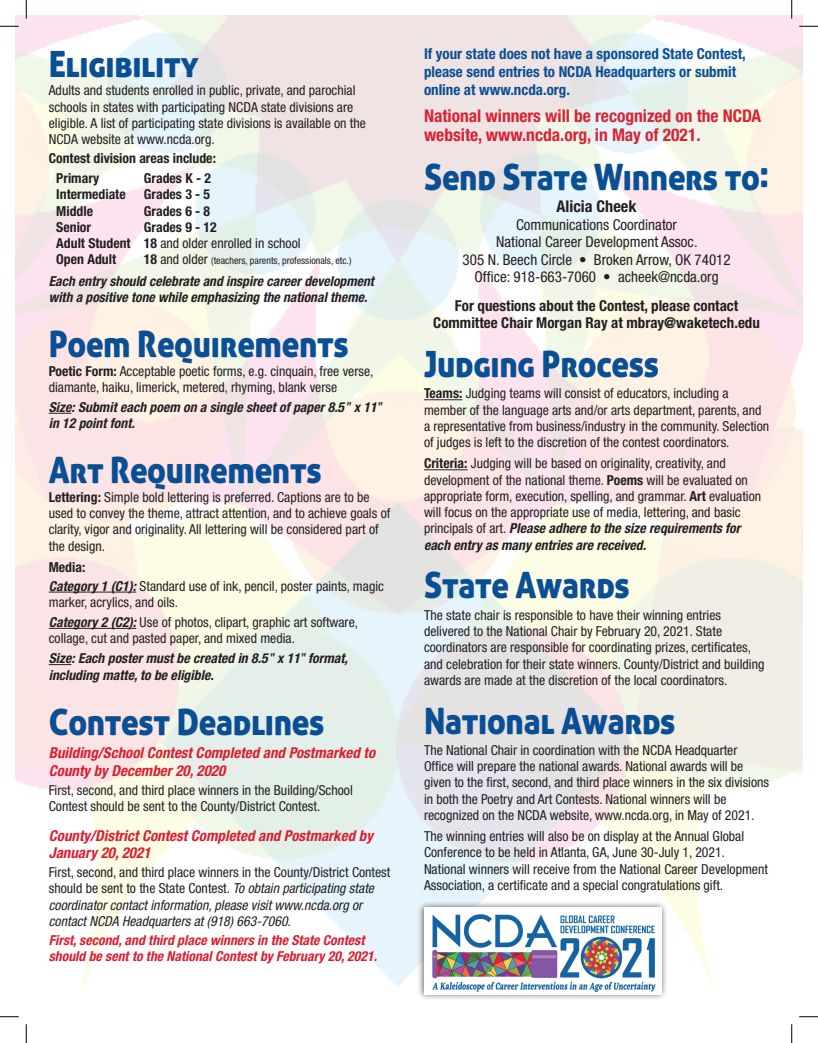
<style>
.page{position:relative;width:818px;height:1043px;background:#fff}
.page>*{position:absolute;margin:0;border:0;box-sizing:border-box;transform-origin:0 0}
.t1{font:36.25px "Aller Display";letter-spacing:-.01em;color:#0a4e94;scale:.9 1}
.t2{font:700 condensed 17.5px/18.8px "Helvetica Neue LT Pro";color:#d92335}
.t3{font:700 condensed 16.25px "Helvetica Neue LT Pro";color:#231f20}
.t4{font:italic 700 condensed 15px/17.5px "Helvetica Neue LT Pro";color:#db1e30}
.t5{font:condensed 15px/17.5px "Helvetica Neue LT Pro";color:#231f20;text-align:center}
.t6{font:700 condensed 15px/17.5px "Helvetica Neue LT Pro";color:#0a4e94}
.t7{font:700 condensed 15px/17.5px "Helvetica Neue LT Pro";color:#231f20;text-align:center}
.t8{font:condensed 13.75px/16.2px "Helvetica Neue LT Pro";color:#231f20}
.t9{font:italic 700 condensed 13.75px/16.2px "Helvetica Neue LT Pro";color:#231f20}
.t10{font:italic condensed 13.75px/16.2px "Helvetica Neue LT Pro";color:#231f20}
.t11{font:700 condensed 13.75px/16.2px "Helvetica Neue LT Pro";color:#231f20}
.t12{font:italic 700 condensed 13.75px/16.2px "Helvetica Neue LT Pro";color:#db1e30}
.t13{font:condensed 10px "Helvetica Neue LT Pro";color:#231f20}
.s1{font-weight:400}
.s2{font-weight:700;font-size:13.75px}
.s3{font-size:13.75px}
.s4{font-weight:700}
.s5{font-family:"Arial";font-weight:400;font-stretch:normal}
.s6{font-weight:700;font-style:italic}
.s7{font-weight:400;font-style:normal}
.s8{font-style:normal}
</style>
<div class="page">
<img style="left:81px;top:919px;width:35px;height:69px">
<img style="left:332px;top:919px;width:85px;height:67px">
<img style="left:680px;top:919px;width:34px;height:69px">
<svg style="left:49px;top:413px;width:22px;height:1px"></svg>
<hr style="left:49px;top:591px;width:87px;height:1px;background:#231f20">
<hr style="left:49px;top:628px;width:87px;height:1px;background:#231f20">
<svg style="left:49px;top:664px;width:22px;height:1px"></svg>
<hr style="left:424px;top:399px;width:38px;height:1px;background:#231f20">
<hr style="left:424px;top:469px;width:43px;height:1px;background:#231f20">
<div style="left:417px;top:900px;width:251px;height:101px;background:#231f20;opacity:.75"></div>
<img style="left:424px;top:907px;width:237px;height:87px">
<svg style="left:0;top:25px;width:19px;height:2px"></svg>
<svg style="left:799px;top:25px;width:19px;height:2px"></svg>
<svg style="left:0;top:1016px;width:19px;height:1px"></svg>
<svg style="left:799px;top:1016px;width:19px;height:1px"></svg>
<svg style="left:25px;top:0;width:2px;height:19px"></svg>
<svg style="left:25px;top:1024px;width:2px;height:18px"></svg>
<svg style="left:790px;top:0;width:2px;height:19px"></svg>
<svg style="left:791px;top:1024px;width:1px;height:18px"></svg>
<h1 class="t1" style="left:49px;top:41px;width:168px">Eligibility</h1>
<p class="t8" style="left:49px;top:82px;width:318px">Adults and students enrolled in public, private, and parochial schools in states with participating NCDA state divisions are eligible. A list of participating state divisions is available on the NCDA website at www.ncda.org.</p>
<p class="t11" style="left:56px;top:148px;width:161px;line-height:20px;text-indent:-7px">Contest division areas include:<br>Primary</p>
<p class="t11" style="left:144px;top:170px;width:69px">Grades K - 2</p>
<p class="t11" style="left:56px;top:186px;width:71px">Intermediate</p>
<p class="t11" style="left:144px;top:186px;width:68px">Grades 3 - 5</p>
<p class="t11" style="left:56px;top:202px;width:38px">Middle</p>
<p class="t11" style="left:144px;top:202px;width:68px">Grades 6 - 8</p>
<p class="t11" style="left:56px;top:219px;width:36px">Senior</p>
<p class="t11" style="left:56px;top:219px;width:246px;text-indent:88px">Grades 9 - 12<br>Adult Student 18 <span class="s1">and older enrolled in school<br></span>Open Adult</p>
<p class="t13" style="left:144px;top:255px;width:209px"><span class="s2">18</span> <span class="s3">and older</span> (teachers, parents, professionals, etc.)</p>
<p class="t9" style="left:49px;top:273px;width:326px">Each entry should celebrate and inspire career development with a positive tone while emphasizing the national theme.</p>
<h1 class="t1" style="left:49px;top:321px;width:335px">Poem Requirements</h1>
<p class="t8" style="left:49px;top:362px;width:326px"><span class="s4">Poetic Form:</span> Acceptable poetic forms, e.g. cinquain, free verse, diamante, haiku, limerick, metered, rhyming, blank verse</p>
<p class="t9" style="left:49px;top:399px;width:334px">Size: Submit each poem on a single sheet of paper 8.5<span class="s5">″</span> x 11<span class="s5">″ </span>in 12 point font.</p>
<h1 class="t1" style="left:49px;top:447px;width:305px">Art Requirements</h1>
<p class="t8" style="left:49px;top:489px;width:343px"><span class="s4">Lettering:</span> Simple bold lettering is preferred. Captions are to be used to convey the theme, attract attention, and to achieve goals of clarity, vigor and originality. All lettering will be considered part of the design.</p>
<p class="t8" style="left:49px;top:557px;width:337px;line-height:18.8px"><span class="s4">Media:<br></span><span class="s6">Category 1 (C1):</span> Standard use of ink, pencil, poster paints, magic</p>
<p class="t8" style="left:49px;top:592px;width:311px;line-height:20px">marker, acrylics, and oils.<br><span class="s6">Category 2 (C2):</span> Use of photos, clipart, graphic art software,</p>
<p class="t9" style="left:49px;top:628px;width:300px;line-height:20px"><span class="s7">collage, cut and pasted paper, and mixed media.<br></span>Size: Each poster must be created in 8.5<span class="s5">″</span> x 11<span class="s5">″</span> format,</p>
<p class="t9" style="left:49px;top:666px;width:166px">including matte, to be eligible.</p>
<h1 class="t1" style="left:49px;top:698px;width:308px">Contest Deadlines</h1>
<p class="t4" style="left:49px;top:744px;width:328px">Building/School Contest Completed and Postmarked to<br>County by December 20, 2020</p>
<p class="t8" style="left:49px;top:781px;width:305px">First, second, and third place winners in the Building/School<br>Contest should be sent to the County/District Contest.</p>
<p class="t4" style="left:49px;top:827px;width:326px">County/District Contest Completed and Postmarked by<br>January 20, 2021</p>
<p class="t10" style="left:49px;top:864px;width:343px"><span class="s8">First, second, and third place winners in the County/District Contest should be sent to the State Contest.</span> To obtain participating state coordinator contact information, please visit www.ncda.org or contact NCDA Headquarters at (918) 663-7060.</p>
<p class="t12" style="left:49px;top:931px;width:330px">First, second, and third place winners in the State Contest should be sent to the National Contest by February 20, 2021.</p>
<p class="t6" style="left:424px;top:45px;width:323px">If your state does not have a sponsored State Contest, please send entries to NCDA Headquarters or submit online at www.ncda.org.</p>
<p class="t2" style="left:424px;top:106px;width:339px">National winners will be recognized on the NCDA website, www.ncda.org, in May of 2021.</p>
<h1 class="t1" style="left:424px;top:153px;width:385px">Send State Winners to:</h1>
<p class="t3" style="left:556px;top:196px;width:81px">Alicia Cheek</p>
<p class="t5" style="left:462px;top:215px;width:269px">Communications Coordinator<br>National Career Development Assoc.<br>305 N. Beech Circle • Broken Arrow, OK 74012<br>Office: 918-663-7060 • acheek@ncda.org</p>
<p class="t7" style="left:433px;top:296px;width:328px">For questions about the Contest, please contact<br>Committee Chair Morgan Ray at mbray@waketech.edu</p>
<h1 class="t1" style="left:424px;top:341px;width:263px">Judging Process</h1>
<p class="t8" style="left:424px;top:385px;width:347px"><span class="s4">Teams:</span> Judging teams will consist of educators, including a member of the language arts and/or arts department, parents, and a representative from business/industry in the community. Selection of judges is left to the discretion of the contest coordinators.</p>
<p class="t8" style="left:424px;top:455px;width:339px"><span class="s4">Criteria:</span> Judging will be based on originality, creativity, and development of the national theme. <span class="s4">Poems</span> will be evaluated on appropriate form, execution, spelling, and grammar. <span class="s4">Art</span> evaluation will focus on the appropriate use of media, lettering, and basic principals of art. <span class="s6">Please adhere to the size requirements for each entry as many entries are received.</span></p>
<h1 class="t1" style="left:424px;top:562px;width:230px">State Awards</h1>
<p class="t8" style="left:424px;top:606px;width:342px">The state chair is responsible to have their winning entries delivered to the National Chair by February 20, 2021. State coordinators are responsible for coordinating prizes, certificates, and celebration for their state winners. County/District and building awards are made at the discretion of the local coordinators.</p>
<h1 class="t1" style="left:424px;top:697px;width:281px">National Awards</h1>
<p class="t8" style="left:424px;top:741px;width:346px">The National Chair in coordination with the NCDA Headquarter Office will prepare the national awards. National awards will be given to the first, second, and third place winners in the six divisions in both the Poetry and Art Contests. National winners will be recognized on the NCDA website, www.ncda.org, in May of 2021.</p>
<p class="t8" style="left:424px;top:828px;width:345px">The winning entries will also be on display at the Annual Global Conference to be held in Atlanta, GA, June 30-July 1, 2021.<br>National winners will receive from the National Career Development Association, a certificate and a special congratulations gift.</p>
</div>
